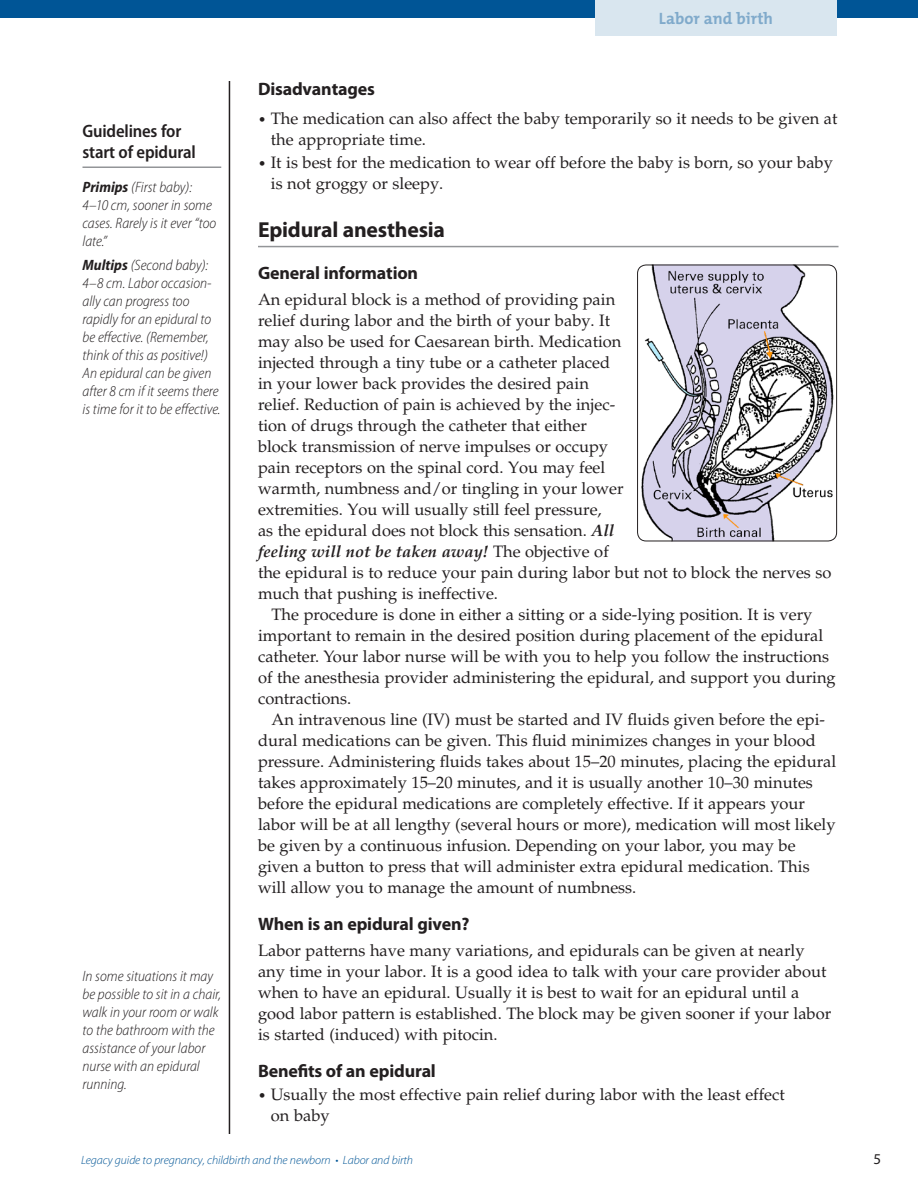
<style>
.page{position:relative;width:918px;height:1188px;background:#fff}
.page>*{position:absolute;margin:0;border:0;box-sizing:border-box;transform-origin:0 0}
.t1{font:700 21.75px "Myriad Pro";letter-spacing:-.01em;color:#231f20}
.t2{font:700 18px "Myriad Pro";letter-spacing:-.01em;color:#231f20}
.t3{font:600 semi-condensed 18px/21px "Myriad Pro";letter-spacing:-.01em;color:#231f20}
.t4{font:16.5px/21px "Palatino LT Std";color:#231f20}
.t5{font:700 16.5px "The Mix";color:#80aacb}
.t6{font:italic 300 semi-condensed 15px/18px "Myriad Pro";color:#231f20}
.t7{font:15px "Myriad Pro";color:#231f20}
.t8{font:italic 300 12px "Myriad Pro";letter-spacing:-.005em;color:#005596}
.s1{font-weight:700}
.s2{font-size:13.5px}
.s3{font-weight:700;font-style:italic}
</style>
<div class="page">
<div style="left:0;top:0;width:918px;height:18px;background:#005596"></div>
<div style="left:595px;top:0;width:242px;height:36px;background:#d9e6ef"></div>
<hr style="left:258px;top:246px;width:581px;height:1px;background:#939598">
<hr style="left:229px;top:81px;width:1px;height:1053px;background:#231f20">
<hr style="left:82px;top:166px;width:139px;height:2px;background:#939598">
<img style="left:637px;top:265px;width:200px;height:276px">
<div style="left:637px;top:265px;width:200px;height:276px;border:1px solid #231f20;border-radius:9px"></div>
<p class="t3" style="left:82px;top:120px;width:115px">Guidelines for start of epidural</p>
<p class="t6" style="left:82px;top:178px;width:135px"><span class="s1">Primips</span> (First baby):<br>4–10 cm, sooner in some cases. Rarely is it ever “too late.”</p>
<p class="t6" style="left:82px;top:256px;width:140px"><span class="s1">Multips</span> (Second baby):<br>4–8 cm. Labor occasion&shy;ally can progress too rapidly for an epidural to be effective. (Remember, think of this as positive!)<br>An epidural can be given after 8 cm if it seems there is time for it to be effective.</p>
<p class="t6" style="left:82px;top:968px;width:140px">In some situations it may be possible to sit in a chair, walk in your room or walk to the bathroom with the assistance of your labor nurse with an epidural running.</p>
<p class="t5" style="left:659px;top:7px;width:116px">Labor and birth</p>
<p class="t2" style="left:258px;top:79px;width:118px">Disadvantages</p>
<p class="t4" style="left:271px;top:108px;width:568px;text-indent:-13px"><span class="s2">•</span> The medication can also affect the baby temporarily so it needs to be given at the appropriate time.</p>
<p class="t4" style="left:271px;top:152px;width:564px;text-indent:-13px"><span class="s2">•</span> It is best for the medication to wear off before the baby is born, so your baby is not groggy or sleepy.</p>
<h1 class="t1" style="left:258px;top:217px;width:189px">Epidural anesthesia</h1>
<p class="t2" style="left:258px;top:263px;width:162px">General information</p>
<p class="t4" style="left:258px;top:289px;width:575px">An epidural block is a method of providing pain<br>relief during labor and the birth of your baby. It<br>may also be used for Caesarean birth. Medication<br>injected through a tiny tube or a catheter placed<br>in your lower back provides the desired pain<br>relief. Reduction of pain is achieved by the injec-<br>tion of drugs through the catheter that either<br>block transmission of nerve impulses or occupy<br>pain receptors on the spinal cord. You may feel<br>warmth, numbness and/or tingling in your lower<br>extremities. You will usually still feel pressure,<br>as the epidural does not block this sensation. <span class="s3">All<br>feeling will not be taken away!</span> The objective of<br>the epidural is to reduce your pain during labor but not to block the nerves so much that pushing is ineffective.</p>
<p class="t4" style="left:258px;top:605px;width:579px;text-indent:13px">The procedure is done in either a sitting or a side-lying position. It is very important to remain in the desired position during placement of the epidural catheter. Your labor nurse will be with you to help you follow the instructions of the anesthesia provider administering the epidural, and support you during contractions.</p>
<p class="t4" style="left:258px;top:710px;width:580px;text-indent:13px">An intravenous line (IV) must be started and IV fluids given before the epi&shy;dural medications can be given. This fluid minimizes changes in your blood pressure. Administering fluids takes about 15–20 minutes, placing the epidural takes approximately 15–20 minutes, and it is usually another 10–30 minutes before the epidural medications are completely effective. If it appears your labor will be at all lengthy (several hours or more), medication will most likely be given by a continuous infusion. Depending on your labor, you may be given a button to press that will administer extra epidural medication. This will allow you to manage the amount of numbness.</p>
<p class="t2" style="left:258px;top:914px;width:213px">When is an epidural given?</p>
<p class="t4" style="left:258px;top:940px;width:575px">Labor patterns have many variations, and epidurals can be given at nearly any time in your labor. It is a good idea to talk with your care provider about when to have an epidural. Usually it is best to wait for an epidural until a good labor pattern is established. The block may be given sooner if your labor is started (induced) with pitocin.</p>
<p class="t2" style="left:258px;top:1061px;width:179px">Benefits of an epidural</p>
<p class="t4" style="left:271px;top:1084px;width:515px;text-indent:-13px"><span class="s2">•</span> Usually the most effective pain relief during labor with the least effect on baby</p>
<p class="t8" style="left:81px;top:1154px;width:334px">Legacy guide to pregnancy, childbirth and the newborn • Labor and birth</p>
<p class="t7" style="left:874px;top:1151px;width:9px">5</p>
</div>
